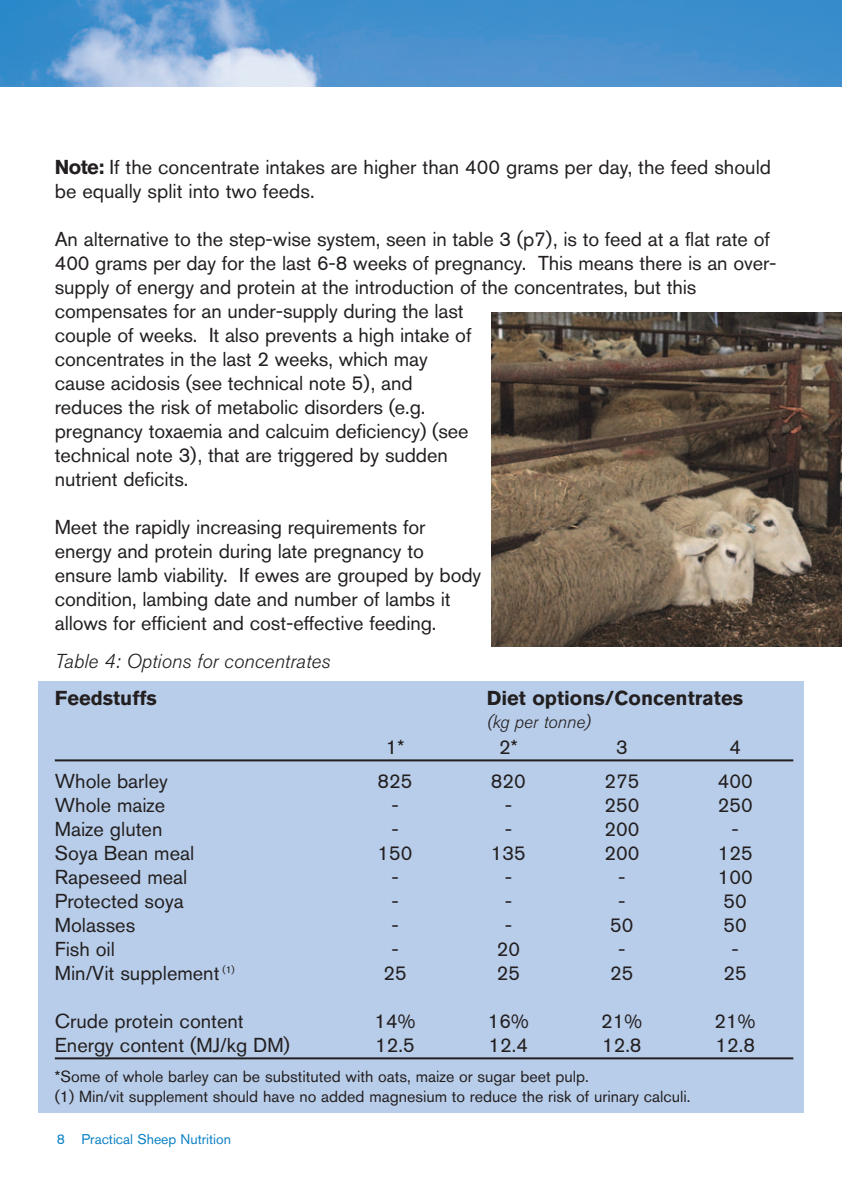
<style>
.page{position:relative;width:842px;height:1191px;background:#fff}
.page>*{position:absolute;margin:0;border:0;box-sizing:border-box;transform-origin:0 0}
.t1{font:20px/24px "Akzidenz Grotesk BQ";letter-spacing:-.005em;color:#231f20}
.t2{font:700 20px "Akzidenz Grotesk BQ";color:#231f20}
.t3{font:italic 300 20px "Akzidenz Grotesk BQ";color:#231f20}
.t4{font:italic 300 18px "Akzidenz Grotesk BQ";color:#231f20}
.t5{font:16px/20px "Akzidenz Grotesk BQ";color:#231f20}
.t6{font:14px "Akzidenz Grotesk BQ";color:#0c81c5}
.s1{font-weight:700}
</style>
<div class="page">
<div style="left:38px;top:680px;width:766px;height:432px;background:#b8cde9"></div>
<hr style="left:55px;top:759px;width:738px;height:2px;background:#231f20">
<hr style="left:55px;top:1057px;width:738px;height:2px;background:#231f20">
<svg style="left:0;top:0;width:842px;height:86px;background:#5699d0"></svg>
<img style="left:492px;top:313px;width:350px;height:333px">
<p class="t1" style="left:55px;top:157px;width:718px"><span class="s1">Note:</span> If the concentrate intakes are higher than 400 grams per day, the feed should be equally split into two feeds.</p>
<p class="t1" style="left:55px;top:229px;width:723px">An alternative to the step-wise system, seen in table 3 (p7), is to feed at a flat rate of 400 grams per day for the last 6-8 weeks of pregnancy. This means there is an over&shy;supply of energy and protein at the introduction of the concentrates, but this compensates for an under-supply during the last<br>couple of weeks. It also prevents a high intake of<br>concentrates in the last 2 weeks, which may<br>cause acidosis (see technical note 5), and<br>reduces the risk of metabolic disorders (e.g.<br>pregnancy toxaemia and calcuim deficiency) (see<br>technical note 3), that are triggered by sudden<br>nutrient deficits.</p>
<p class="t1" style="left:55px;top:517px;width:428px">Meet the rapidly increasing requirements for energy and protein during late pregnancy to ensure lamb viability. If ewes are grouped by body condition, lambing date and number of lambs it allows for efficient and cost-effective feeding.</p>
<p class="t3" style="left:55px;top:654px;width:277px">Table 4: Options for concentrates</p>
<p class="t2" style="left:55px;top:691px;width:104px">Feedstuffs</p>
<p class="t2" style="left:487px;top:691px;width:258px">Diet options/Concentrates</p>
<p class="t4" style="left:487px;top:715px;width:105px">(kg per tonne)</p>
<p class="t1" style="left:386px;top:737px;width:20px">1*</p>
<p class="t1" style="left:499px;top:737px;width:20px">2*</p>
<p class="t1" style="left:616px;top:737px;width:13px">3</p>
<p class="t1" style="left:729px;top:737px;width:13px">4</p>
<p class="t1" style="left:55px;top:771px;width:115px">Whole barley</p>
<p class="t1" style="left:377px;top:771px;width:36px">825</p>
<p class="t1" style="left:491px;top:771px;width:36px">820</p>
<p class="t1" style="left:604px;top:771px;width:36px">275</p>
<p class="t1" style="left:718px;top:771px;width:36px">400</p>
<p class="t1" style="left:55px;top:795px;width:112px">Whole maize</p>
<p class="t1" style="left:391px;top:795px;width:9px">-</p>
<p class="t1" style="left:505px;top:795px;width:9px">-</p>
<p class="t1" style="left:604px;top:795px;width:36px">250</p>
<p class="t1" style="left:718px;top:795px;width:36px">250</p>
<p class="t1" style="left:55px;top:819px;width:109px">Maize gluten</p>
<p class="t1" style="left:391px;top:819px;width:9px">-</p>
<p class="t1" style="left:505px;top:819px;width:9px">-</p>
<p class="t1" style="left:604px;top:819px;width:36px">200</p>
<p class="t1" style="left:731px;top:819px;width:9px">-</p>
<p class="t1" style="left:55px;top:843px;width:141px">Soya Bean meal</p>
<p class="t1" style="left:377px;top:843px;width:36px">150</p>
<p class="t1" style="left:491px;top:843px;width:36px">135</p>
<p class="t1" style="left:604px;top:843px;width:36px">200</p>
<p class="t1" style="left:718px;top:843px;width:36px">125</p>
<p class="t1" style="left:55px;top:867px;width:134px">Rapeseed meal</p>
<p class="t1" style="left:391px;top:867px;width:9px">-</p>
<p class="t1" style="left:505px;top:867px;width:9px">-</p>
<p class="t1" style="left:618px;top:867px;width:9px">-</p>
<p class="t1" style="left:718px;top:867px;width:36px">100</p>
<p class="t1" style="left:55px;top:891px;width:130px">Protected soya</p>
<p class="t1" style="left:391px;top:891px;width:9px">-</p>
<p class="t1" style="left:505px;top:891px;width:9px">-</p>
<p class="t1" style="left:618px;top:891px;width:9px">-</p>
<p class="t1" style="left:723px;top:891px;width:25px">50</p>
<p class="t1" style="left:55px;top:915px;width:82px">Molasses</p>
<p class="t1" style="left:391px;top:915px;width:9px">-</p>
<p class="t1" style="left:505px;top:915px;width:9px">-</p>
<p class="t1" style="left:610px;top:915px;width:25px">50</p>
<p class="t1" style="left:723px;top:915px;width:25px">50</p>
<p class="t1" style="left:55px;top:939px;width:62px">Fish oil</p>
<p class="t1" style="left:391px;top:939px;width:9px">-</p>
<p class="t1" style="left:497px;top:939px;width:25px">20</p>
<p class="t1" style="left:618px;top:939px;width:9px">-</p>
<p class="t1" style="left:731px;top:939px;width:9px">-</p>
<p class="t1" style="left:55px;top:963px;width:181px">Min/Vit supplement <sup>(1)</sup></p>
<p class="t1" style="left:383px;top:963px;width:25px">25</p>
<p class="t1" style="left:497px;top:963px;width:25px">25</p>
<p class="t1" style="left:610px;top:963px;width:25px">25</p>
<p class="t1" style="left:723px;top:963px;width:25px">25</p>
<p class="t1" style="left:55px;top:1011px;width:190px">Crude protein content</p>
<p class="t1" style="left:374px;top:1011px;width:43px">14%</p>
<p class="t1" style="left:488px;top:1011px;width:43px">16%</p>
<p class="t1" style="left:601px;top:1011px;width:43px">21%</p>
<p class="t1" style="left:715px;top:1011px;width:43px">21%</p>
<p class="t1" style="left:55px;top:1035px;width:237px">Energy content (MJ/kg DM)</p>
<p class="t1" style="left:375px;top:1035px;width:41px">12.5</p>
<p class="t1" style="left:489px;top:1035px;width:41px">12.4</p>
<p class="t1" style="left:602px;top:1035px;width:41px">12.8</p>
<p class="t1" style="left:715px;top:1035px;width:41px">12.8</p>
<p class="t5" style="left:55px;top:1068px;width:637px">*Some of whole barley can be substituted with oats, maize or sugar beet pulp.<br>(1) Min/vit supplement should have no added magnesium to reduce the risk of urinary calculi.</p>
<p class="t6" style="left:57px;top:1134px;width:176px">8 Practical Sheep Nutrition</p>
</div>
